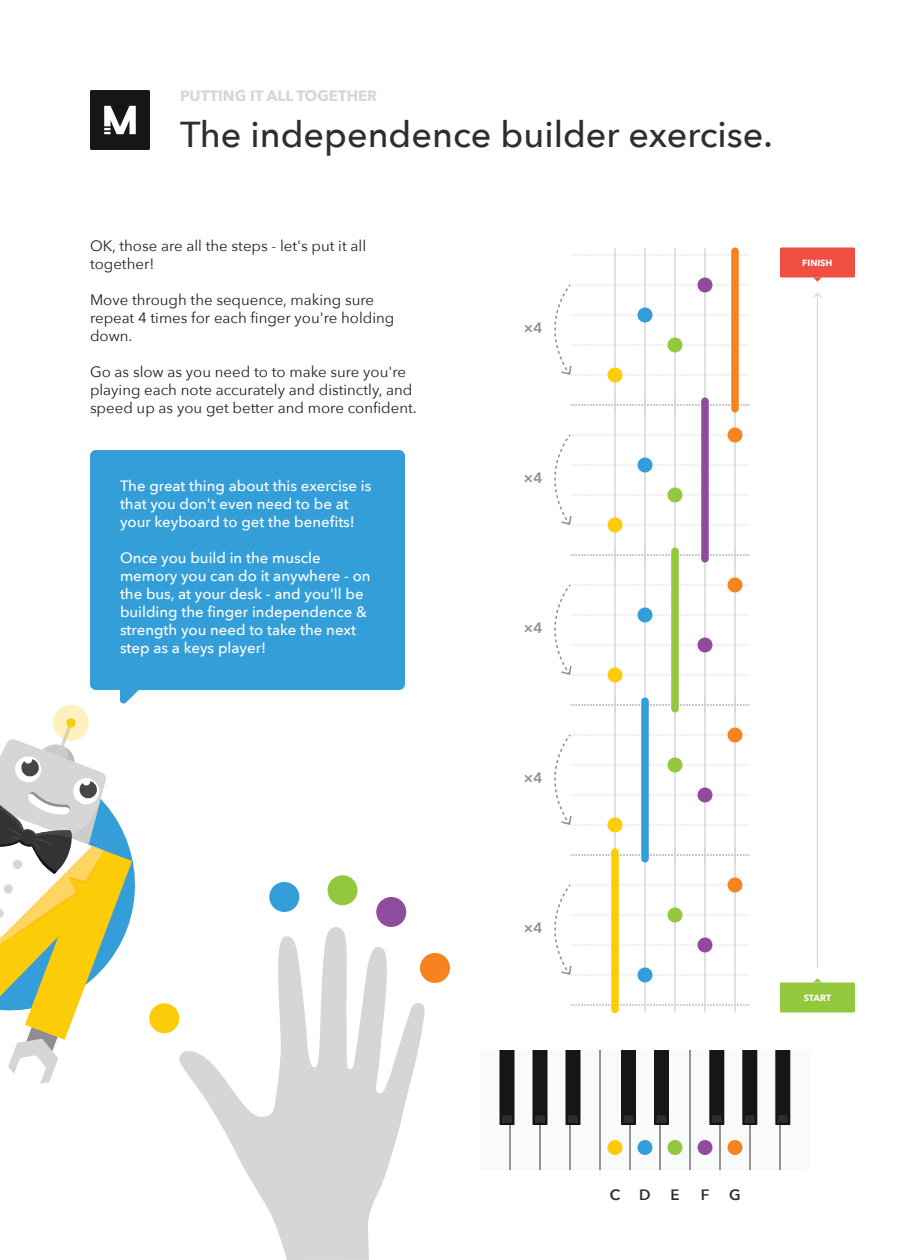
<style>
.page{position:relative;width:900px;height:1260px;background:#fff}
.page>*{position:absolute;margin:0;border:0;box-sizing:border-box;transform-origin:0 0}
.t1{font:500 36px "Avenir Next";color:#2d2e2e}
.t2{font:500 15px/18px "Avenir Next";color:#fff}
.t3{font:15px/18px "Avenir Next";color:#231f20}
.t4{font:700 15px "Avenir Next";color:#d7d6d5}
.t5{font:600 15px "Avenir Next";color:#8e8e93}
.t6{font:600 15px "Avenir Next";color:#2d2e2e}
.t7{font:700 9px "Avenir Next";color:#fff}
</style>
<div class="page">
<svg style="left:178px;top:924px;width:247px;height:336px"></svg>
<div style="left:149px;top:1003px;width:30px;height:30px;background:#fdcc09;border-radius:50%"></div>
<div style="left:269px;top:882px;width:30px;height:30px;background:#339ed8;border-radius:50%"></div>
<div style="left:328px;top:875px;width:30px;height:30px;background:#93c83d;border-radius:50%"></div>
<div style="left:376px;top:897px;width:30px;height:30px;background:#914b9d;border-radius:50%"></div>
<div style="left:420px;top:953px;width:30px;height:30px;background:#f58420;border-radius:50%"></div>
<svg style="left:90px;top:90px;width:60px;height:60px;background:#3c3c3c"></svg>
<svg style="left:570px;top:1005px;width:180px;height:1px"></svg>
<hr style="left:644px;top:848px;width:2px;height:164px;background:#d8d7d5">
<hr style="left:674px;top:848px;width:2px;height:164px;background:#d8d7d5">
<hr style="left:704px;top:848px;width:2px;height:164px;background:#d8d7d5">
<hr style="left:734px;top:848px;width:2px;height:164px;background:#d8d7d5">
<svg style="left:570px;top:855px;width:180px;height:1px"></svg>
<hr style="left:614px;top:698px;width:2px;height:164px;background:#d8d7d5">
<hr style="left:674px;top:698px;width:2px;height:164px;background:#d8d7d5">
<hr style="left:704px;top:698px;width:2px;height:164px;background:#d8d7d5">
<hr style="left:734px;top:698px;width:2px;height:164px;background:#d8d7d5">
<svg style="left:570px;top:705px;width:180px;height:1px"></svg>
<hr style="left:614px;top:548px;width:2px;height:164px;background:#d8d7d5">
<hr style="left:644px;top:548px;width:2px;height:164px;background:#d8d7d5">
<hr style="left:704px;top:548px;width:2px;height:164px;background:#d8d7d5">
<hr style="left:734px;top:548px;width:2px;height:164px;background:#d8d7d5">
<svg style="left:570px;top:555px;width:180px;height:1px"></svg>
<hr style="left:614px;top:398px;width:2px;height:164px;background:#d8d7d5">
<hr style="left:644px;top:398px;width:2px;height:164px;background:#d8d7d5">
<hr style="left:674px;top:398px;width:2px;height:164px;background:#d8d7d5">
<hr style="left:734px;top:398px;width:2px;height:164px;background:#d8d7d5">
<svg style="left:570px;top:405px;width:180px;height:1px"></svg>
<svg style="left:570px;top:255px;width:180px;height:1px"></svg>
<hr style="left:614px;top:248px;width:2px;height:164px;background:#d8d7d5">
<hr style="left:644px;top:248px;width:2px;height:164px;background:#d8d7d5">
<hr style="left:674px;top:248px;width:2px;height:164px;background:#d8d7d5">
<hr style="left:704px;top:248px;width:2px;height:164px;background:#d8d7d5">
<div style="left:611px;top:848px;width:8px;height:165px;background:#fdcc09;border-radius:4px"></div>
<div style="left:638px;top:968px;width:14px;height:14px;background:#339ed8;border-radius:50%"></div>
<div style="left:728px;top:878px;width:14px;height:14px;background:#f58420;border-radius:50%"></div>
<div style="left:641px;top:698px;width:8px;height:164px;background:#339ed8;border-radius:4px"></div>
<div style="left:608px;top:818px;width:14px;height:14px;background:#fdcc09;border-radius:50%"></div>
<div style="left:728px;top:728px;width:14px;height:14px;background:#f58420;border-radius:50%"></div>
<div style="left:671px;top:548px;width:8px;height:164px;background:#93c83d;border-radius:4px"></div>
<div style="left:608px;top:668px;width:14px;height:14px;background:#fdcc09;border-radius:50%"></div>
<div style="left:728px;top:578px;width:14px;height:14px;background:#f58420;border-radius:50%"></div>
<div style="left:701px;top:398px;width:8px;height:164px;background:#914b9d;border-radius:4px"></div>
<div style="left:608px;top:518px;width:14px;height:14px;background:#fdcc09;border-radius:50%"></div>
<div style="left:728px;top:428px;width:14px;height:14px;background:#f58420;border-radius:50%"></div>
<div style="left:731px;top:248px;width:8px;height:164px;background:#f58420;border-radius:4px"></div>
<div style="left:608px;top:368px;width:14px;height:14px;background:#fdcc09;border-radius:50%"></div>
<div style="left:698px;top:278px;width:14px;height:14px;background:#914b9d;border-radius:50%"></div>
<div style="left:480px;top:1050px;width:30px;height:120px;background:#f9fafa"></div>
<div style="left:510px;top:1050px;width:30px;height:120px;background:#f9fafa"></div>
<div style="left:540px;top:1050px;width:30px;height:120px;background:#f9fafa"></div>
<div style="left:570px;top:1050px;width:30px;height:120px;background:#f9fafa"></div>
<div style="left:600px;top:1050px;width:30px;height:120px;background:#f9fafa"></div>
<div style="left:630px;top:1050px;width:30px;height:120px;background:#f9fafa"></div>
<div style="left:660px;top:1050px;width:30px;height:120px;background:#f9fafa"></div>
<div style="left:690px;top:1050px;width:30px;height:120px;background:#f9fafa"></div>
<div style="left:720px;top:1050px;width:30px;height:120px;background:#f9fafa"></div>
<div style="left:750px;top:1050px;width:30px;height:120px;background:#f9fafa"></div>
<div style="left:780px;top:1050px;width:30px;height:120px;background:#f9fafa"></div>
<hr style="left:600px;top:1050px;width:1px;height:120px;background:#2d2e2e">
<hr style="left:630px;top:1050px;width:1px;height:120px;background:#2d2e2e">
<hr style="left:660px;top:1050px;width:1px;height:120px;background:#2d2e2e">
<hr style="left:690px;top:1050px;width:1px;height:120px;background:#2d2e2e">
<hr style="left:720px;top:1050px;width:1px;height:120px;background:#2d2e2e">
<hr style="left:750px;top:1050px;width:1px;height:120px;background:#2d2e2e">
<hr style="left:780px;top:1050px;width:1px;height:120px;background:#2d2e2e">
<hr style="left:570px;top:1050px;width:1px;height:120px;background:#2d2e2e">
<hr style="left:540px;top:1050px;width:1px;height:120px;background:#2d2e2e">
<hr style="left:510px;top:1050px;width:1px;height:120px;background:#2d2e2e">
<svg style="left:532px;top:1050px;width:16px;height:75px"></svg>
<svg style="left:500px;top:1050px;width:14px;height:75px"></svg>
<svg style="left:566px;top:1050px;width:14px;height:75px"></svg>
<svg style="left:742px;top:1050px;width:15px;height:75px"></svg>
<svg style="left:709px;top:1050px;width:15px;height:75px"></svg>
<svg style="left:775px;top:1050px;width:15px;height:75px"></svg>
<svg style="left:621px;top:1050px;width:15px;height:75px"></svg>
<svg style="left:654px;top:1050px;width:15px;height:75px"></svg>
<div style="left:608px;top:1140px;width:14px;height:15px;background:#fdcc09;border-radius:50%"></div>
<div style="left:638px;top:1140px;width:14px;height:15px;background:#339ed8;border-radius:50%"></div>
<div style="left:668px;top:1140px;width:14px;height:15px;background:#93c83d;border-radius:50%"></div>
<div style="left:698px;top:1140px;width:14px;height:15px;background:#914b9d;border-radius:50%"></div>
<div style="left:728px;top:1140px;width:14px;height:15px;background:#f58420;border-radius:50%"></div>
<div style="left:90px;top:450px;width:315px;height:240px;background:#339ed8;border-radius:6px"></div>
<svg style="left:0;top:688px;width:150px;height:396px"></svg>
<svg style="left:554px;top:884px;width:196px;height:92px"></svg>
<svg style="left:554px;top:734px;width:196px;height:92px"></svg>
<svg style="left:554px;top:584px;width:196px;height:92px"></svg>
<svg style="left:554px;top:434px;width:196px;height:92px"></svg>
<svg style="left:554px;top:284px;width:196px;height:92px"></svg>
<div style="left:780px;top:982px;width:75px;height:30px;background:#93c83d;border-radius:2px"></div>
<svg style="left:814px;top:978px;width:7px;height:4px"></svg>
<div style="left:780px;top:248px;width:75px;height:30px;background:#ef4e42;border-radius:2px"></div>
<svg style="left:814px;top:278px;width:7px;height:4px"></svg>
<hr style="left:817px;top:294px;width:1px;height:674px;background:#d7d6d5">
<svg style="left:813px;top:292px;width:9px;height:6px"></svg>
<p class="t4" style="left:180px;top:83px;width:199px">PUTTING IT ALL TOGETHER</p>
<h1 class="t1" style="left:180px;top:104px;width:594px">The independence builder exercise.</h1>
<p class="t3" style="left:90px;top:236px;width:278px">OK, those are all the steps - let's put it all together!</p>
<p class="t3" style="left:90px;top:290px;width:306px">Move through the sequence, making sure repeat 4 times for each finger you're holding down.</p>
<p class="t3" style="left:90px;top:362px;width:328px">Go as slow as you need to to make sure you're playing each note accurately and distinctly, and speed up as you get better and more confident.</p>
<p class="t2" style="left:120px;top:477px;width:253px">The great thing about this exercise is that you don't even need to be at your keyboard to get the benefits!</p>
<p class="t2" style="left:120px;top:549px;width:252px">Once you build in the muscle memory you can do it anywhere - on the bus, at your desk - and you'll be building the finger independence &amp; strength you need to take the next step as a keys player!</p>
<p class="t5" style="left:524px;top:315px;width:21px">×4</p>
<p class="t5" style="left:524px;top:465px;width:21px">×4</p>
<p class="t5" style="left:524px;top:615px;width:21px">×4</p>
<p class="t7" style="left:802px;top:255px;width:32px">FINISH</p>
<p class="t5" style="left:524px;top:765px;width:21px">×4</p>
<p class="t5" style="left:524px;top:915px;width:21px">×4</p>
<p class="t7" style="left:804px;top:990px;width:29px">START</p>
<p class="t6" style="left:610px;top:1182px;width:12px">C</p>
<p class="t6" style="left:639px;top:1182px;width:13px">D</p>
<p class="t6" style="left:670px;top:1182px;width:11px">E</p>
<p class="t6" style="left:701px;top:1182px;width:10px">F</p>
<p class="t6" style="left:729px;top:1182px;width:13px">G</p>
</div>
